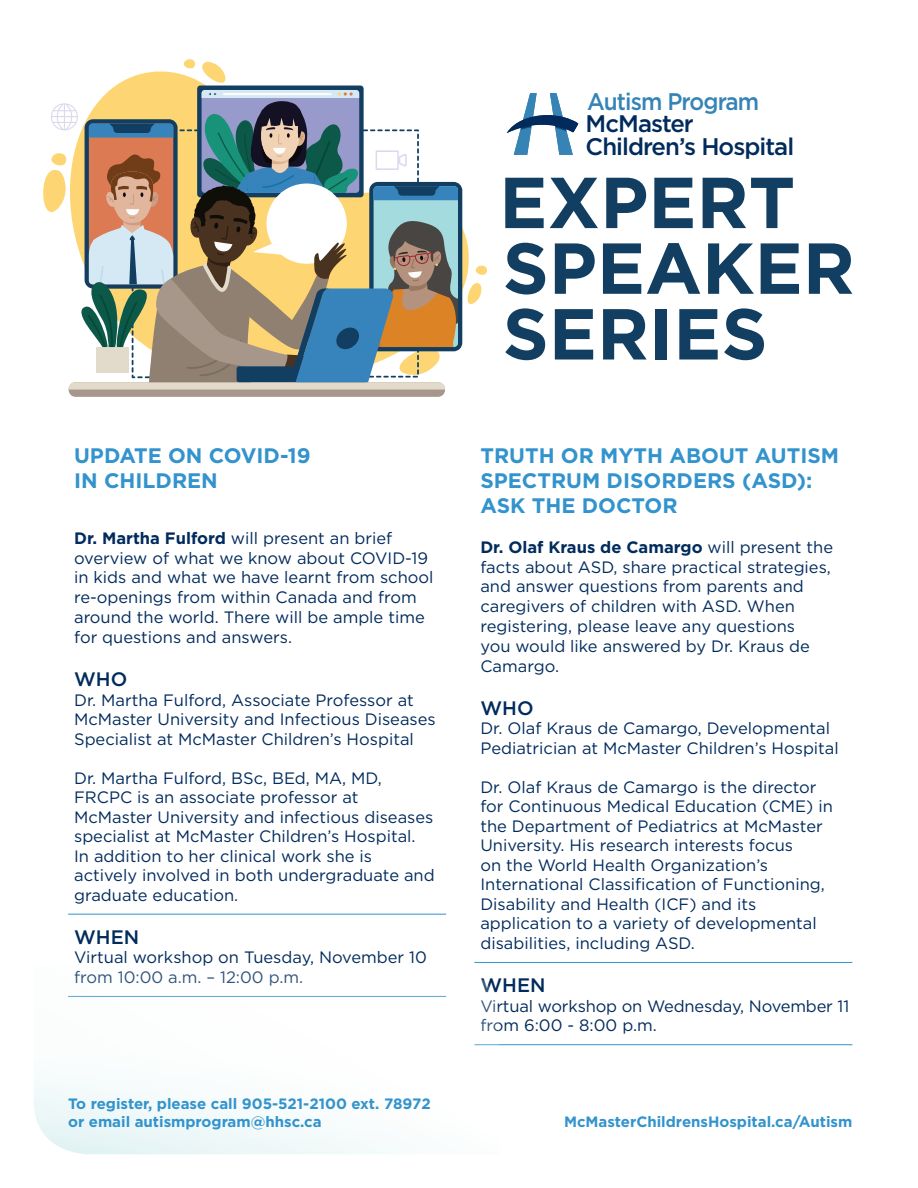
<style>
.page{position:relative;width:918px;height:1188px;background:#fff}
.page>*{position:absolute;margin:0;border:0;box-sizing:border-box;transform-origin:0 0}
.t1{font:500 24px/22.6px "Gotham";letter-spacing:-.04em;color:#002b5c}
.t2{font:500 24px "Gotham";letter-spacing:-.04em;color:#3684b6;scale:.94 1}
.t3{font:700 21px/25.2px "Gotham";color:#3293cd}
.t4{font:500 19.5px "Gotham";color:#002b5c}
.t5{font:16.5px/19.5px "Gotham";color:#002b5c}
.t6{font:700 15px/18px "Gotham";color:#3293cd}
.s1{font-weight:700}
</style>
<div class="page">
<svg style="left:506px;top:93px;width:67px;height:62px"></svg>
<img style="left:507px;top:115px;width:71px;height:18px">
<hr style="left:68px;top:914px;width:378px;height:1px;background:#3293cd">
<hr style="left:474px;top:962px;width:378px;height:1px;background:#3293cd">
<hr style="left:474px;top:1044px;width:378px;height:1px;background:#3293cd">
<svg style="left:505px;top:178px;width:39px;height:50px"></svg>
<svg style="left:550px;top:178px;width:48px;height:50px"></svg>
<svg style="left:606px;top:178px;width:40px;height:50px"></svg>
<svg style="left:654px;top:178px;width:39px;height:50px"></svg>
<svg style="left:703px;top:178px;width:90px;height:50px"></svg>
<svg style="left:505px;top:243px;width:40px;height:52px"></svg>
<svg style="left:555px;top:243px;width:40px;height:51px"></svg>
<svg style="left:603px;top:243px;width:38px;height:51px"></svg>
<svg style="left:647px;top:243px;width:53px;height:51px"></svg>
<svg style="left:708px;top:243px;width:46px;height:51px"></svg>
<svg style="left:761px;top:243px;width:38px;height:51px"></svg>
<svg style="left:809px;top:243px;width:43px;height:51px"></svg>
<svg style="left:505px;top:308px;width:40px;height:52px"></svg>
<svg style="left:555px;top:309px;width:38px;height:51px"></svg>
<svg style="left:603px;top:309px;width:44px;height:51px"></svg>
<div style="left:656px;top:309px;width:11px;height:51px;background:#123f61"></div>
<svg style="left:679px;top:309px;width:39px;height:51px"></svg>
<svg style="left:724px;top:308px;width:40px;height:52px"></svg>
<svg style="left:68px;top:71px;width:376px;height:325px"></svg>
<svg style="left:181px;top:59px;width:45px;height:25px"></svg>
<div style="left:69px;top:382px;width:376px;height:15px;background:#a6978a;border-radius:7px"></div>
<div style="left:197px;top:86px;width:167px;height:111px;background:#123f61;border-radius:3px"></div>
<svg style="left:43px;top:90px;width:444px;height:300px"></svg>
<svg style="left:34px;top:995px;width:465px;height:159px"></svg>
<h1 class="t2" style="left:587px;top:87px;width:185px">Autism Program</h1>
<h1 class="t1" style="left:586px;top:112px;width:210px">McMaster<br>Children’s Hospital</h1>
<p class="t3" style="left:74px;top:442px;width:238px">UPDATE ON COVID-19<br>IN CHILDREN</p>
<p class="t5" style="left:74px;top:528px;width:361px"><span class="s1">Dr. Martha Fulford</span> will present an brief overview of what we know about COVID-19 in kids and what we have learnt from school re-openings from within Canada and from around the world. There will be ample time for questions and answers.</p>
<p class="t4" style="left:74px;top:668px;width:55px">WHO</p>
<p class="t5" style="left:74px;top:690px;width:363px">Dr. Martha Fulford, Associate Professor at<br>McMaster University and Infectious Diseases<br>Specialist at McMaster Children’s Hospital</p>
<p class="t5" style="left:74px;top:768px;width:362px">Dr. Martha Fulford, BSc, BEd, MA, MD, FRCPC is an associate professor at McMaster University and infectious diseases specialist at McMaster Children’s Hospital.<br>In addition to her clinical work she is actively involved in both undergraduate and graduate education.</p>
<p class="t4" style="left:74px;top:926px;width:67px">WHEN</p>
<p class="t5" style="left:74px;top:948px;width:354px">Virtual workshop on Tuesday, November 10 from 10:00 a.m. – 12:00 p.m.</p>
<p class="t6" style="left:68px;top:1095px;width:364px">To register, please call 905-521-2100 ext. 78972 or email autismprogram@hhsc.ca</p>
<p class="t3" style="left:480px;top:442px;width:360px">TRUTH OR MYTH ABOUT AUTISM<br>SPECTRUM DISORDERS (ASD):<br>ASK THE DOCTOR</p>
<p class="t5" style="left:480px;top:537px;width:354px"><span class="s1">Dr. Olaf Kraus de Camargo</span> will present the facts about ASD, share practical strategies, and answer questions from parents and caregivers of children with ASD. When registering, please leave any questions<br>you would like answered by Dr. Kraus de Camargo.</p>
<p class="t4" style="left:480px;top:697px;width:55px">WHO</p>
<p class="t5" style="left:480px;top:719px;width:360px">Dr. Olaf Kraus de Camargo, Developmental<br>Pediatrician at McMaster Children’s Hospital</p>
<p class="t5" style="left:480px;top:777px;width:354px">Dr. Olaf Kraus de Camargo is the director for Continuous Medical Education (CME) in the Department of Pediatrics at McMaster University. His research interests focus<br>on the World Health Organization’s International Classification of Functioning, Disability and Health (ICF) and its application to a variety of developmental disabilities, including ASD.</p>
<p class="t4" style="left:480px;top:974px;width:67px">WHEN</p>
<p class="t5" style="left:480px;top:996px;width:370px">Virtual workshop on Wednesday, November 11 from 6:00 - 8:00 p.m.</p>
<p class="t6" style="left:564px;top:1113px;width:290px">McMasterChildrensHospital.ca/Autism</p>
</div>
